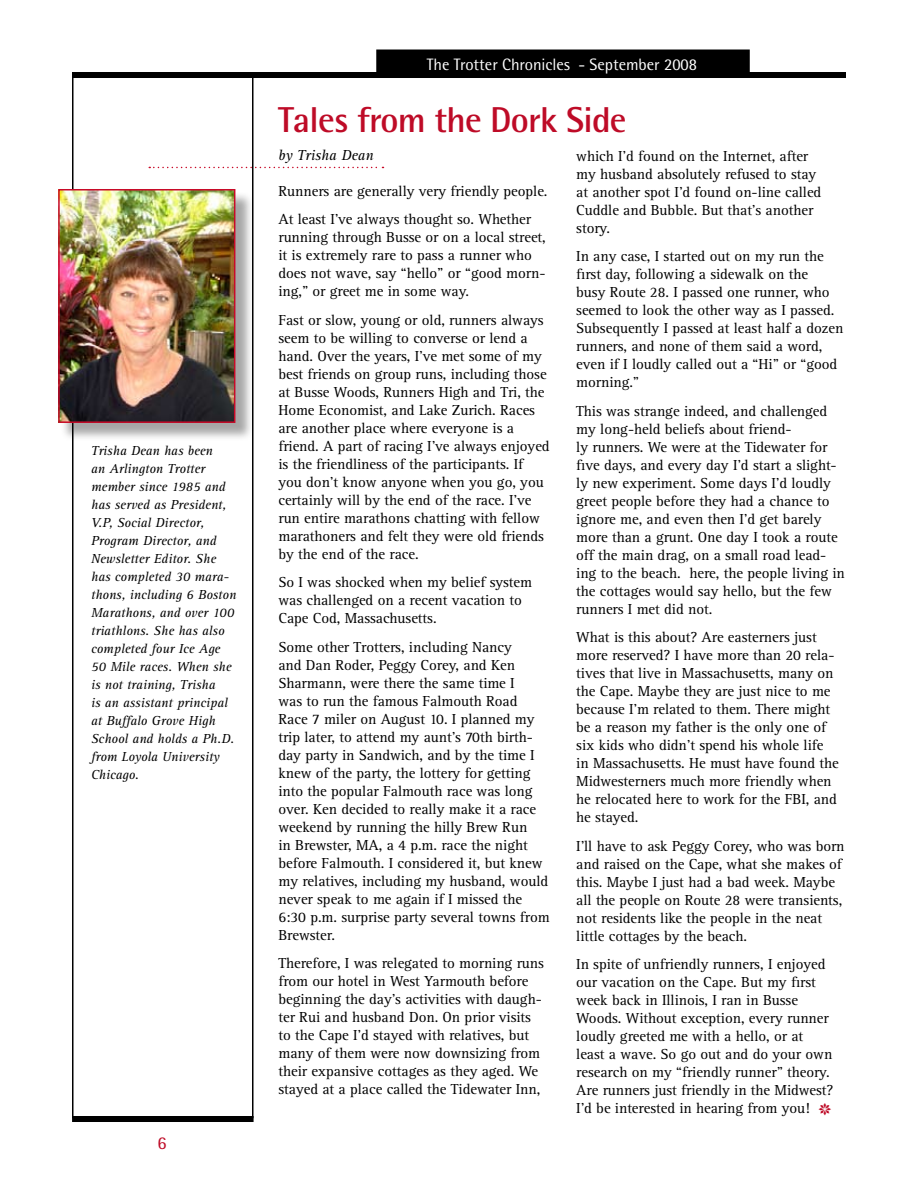
<style>
.page{position:relative;width:918px;height:1188px;background:#fff}
.page>*{position:absolute;margin:0;border:0;box-sizing:border-box;transform-origin:0 0}
.t1{font:700 36px "Rotis Semi Sans";letter-spacing:-.02em;color:#be0b27}
.t2{font:18px "Rotis Semi Sans";color:#be0b27}
.t3{font:16.5px "Rotis Semi Sans";color:#fff}
.t4{font:15px/18px "Rotis Serif";letter-spacing:-.005em;color:#000}
.t5{font:italic 15px "Rotis Serif";color:#000}
.t6{font:italic 13.5px/18px "Rotis Serif";color:#000}
.s1{font-family:"Monotype Sorts";font-size:16.5px;color:#be0b27}
</style>
<div class="page">
<div style="left:377px;top:50px;width:372px;height:24px;background:#000"></div>
<div style="left:72px;top:75px;width:182px;height:1043px;border:2px solid #000"></div>
<div style="left:72px;top:1116px;width:182px;height:6px;background:#000"></div>
<div style="left:72px;top:72px;width:774px;height:6px;background:#000"></div>
<div style="left:60px;top:191px;width:194px;height:251px;background:#000;opacity:.35"></div>
<img style="left:61px;top:192px;width:171px;height:228px">
<div style="left:58px;top:189px;width:177px;height:234px;border:2px solid #c80a28"></div>
<svg style="left:149px;top:167px;width:234px;height:1px"></svg>
<p class="t6" style="left:91px;top:442px;width:147px">Trisha Dean has been<br>an Arlington Trotter member since 1985 and has served as President,<br>V.P, Social Director,<br>Program Director, and<br>Newsletter Editor. She has completed 30 mara&shy;thons, including 6 Boston<br>Marathons, and over 100 triathlons. She has also completed four Ice Age<br>50 Mile races. When she is not training, Trisha<br>is an assistant principal at Buffalo Grove High<br>School and holds a Ph.D. from Loyola University<br>Chicago.</p>
<p class="t2" style="left:158px;top:1132px;width:11px">6</p>
<p class="t3" style="left:427px;top:54px;width:272px">The Trotter Chronicles - September 2008</p>
<h1 class="t1" style="left:278px;top:98px;width:350px">Tales from the Dork Side</h1>
<p class="t5" style="left:278px;top:146px;width:96px">by Trisha Dean</p>
<p class="t4" style="left:278px;top:177px;width:271px;line-height:28.5px">Runners are generally very friendly people.<br>At least I’ve always thought so. Whether</p>
<p class="t4" style="left:278px;top:229px;width:269px">running through Busse or on a local street, it is extremely rare to pass a runner who does not wave, say “hello” or “good morn&shy;ing,” or greet me in some way.</p>
<p class="t4" style="left:278px;top:311px;width:273px">Fast or slow, young or old, runners always seem to be willing to converse or lend a hand. Over the years, I’ve met some of my best friends on group runs, including those at Busse Woods, Runners High and Tri, the Home Economist, and Lake Zurich. Races are another place where everyone is a friend. A part of racing I’ve always enjoyed is the friendliness of the participants. If you don’t know anyone when you go, you certainly will by the end of the race. I’ve run entire marathons chatting with fellow marathoners and felt they were old friends by the end of the race.</p>
<p class="t4" style="left:278px;top:574px;width:255px">So I was shocked when my belief system was challenged on a recent vacation to<br>Cape Cod, Massachusetts.</p>
<p class="t4" style="left:278px;top:638px;width:273px">Some other Trotters, including Nancy<br>and Dan Roder, Peggy Corey, and Ken Sharmann, were there the same time I<br>was to run the famous Falmouth Road Race 7 miler on August 10. I planned my trip later, to attend my aunt’s 70th birth&shy;day party in Sandwich, and by the time I knew of the party, the lottery for getting into the popular Falmouth race was long over. Ken decided to really make it a race weekend by running the hilly Brew Run<br>in Brewster, MA, a 4 p.m. race the night before Falmouth. I considered it, but knew my relatives, including my husband, would never speak to me again if I missed the 6:30 p.m. surprise party several towns from Brewster.</p>
<p class="t4" style="left:278px;top:955px;width:267px">Therefore, I was relegated to morning runs from our hotel in West Yarmouth before beginning the day’s activities with daugh&shy;ter Rui and husband Don. On prior visits to the Cape I’d stayed with relatives, but many of them were now downsizing from their expansive cottages as they aged. We stayed at a place called the Tidewater Inn,</p>
<p class="t4" style="left:576px;top:147px;width:247px">which I’d found on the Internet, after my husband absolutely refused to stay at another spot I’d found on-line called<br>Cuddle and Bubble. But that’s another story.</p>
<p class="t4" style="left:576px;top:248px;width:269px">In any case, I started out on my run the first day, following a sidewalk on the<br>busy Route 28. I passed one runner, who seemed to look the other way as I passed.<br>Subsequently I passed at least half a dozen runners, and none of them said a word, even if I loudly called out a “Hi” or “good morning.”</p>
<p class="t4" style="left:576px;top:402px;width:270px">This was strange indeed, and challenged my long-held beliefs about friend-<br>ly runners. We were at the Tidewater for five days, and every day I’d start a slight&shy;ly new experiment. Some days I’d loudly greet people before they had a chance to ignore me, and even then I’d get barely more than a grunt. One day I took a route off the main drag, on a small road lead&shy;ing to the beach. here, the people living in the cottages would say hello, but the few runners I met did not.</p>
<p class="t4" style="left:576px;top:629px;width:264px">What is this about? Are easterners just more reserved? I have more than 20 rela&shy;tives that live in Massachusetts, many on the Cape. Maybe they are just nice to me because I’m related to them. There might be a reason my father is the only one of six kids who didn’t spend his whole life in Massachusetts. He must have found the Midwesterners much more friendly when he relocated here to work for the FBI, and he stayed.</p>
<p class="t4" style="left:576px;top:837px;width:270px">I’ll have to ask Peggy Corey, who was born and raised on the Cape, what she makes of this. Maybe I just had a bad week. Maybe all the people on Route 28 were transients, not residents like the people in the neat little cottages by the beach.</p>
<p class="t4" style="left:576px;top:956px;width:259px">In spite of unfriendly runners, I enjoyed our vacation on the Cape. But my first week back in Illinois, I ran in Busse Woods. Without exception, every runner loudly greeted me with a hello, or at least a wave. So go out and do your own research on my “friendly runner” theory.<br>Are runners just friendly in the Midwest?<br>I’d be interested in hearing from you! <span class="s1">k</span></p>
</div>
